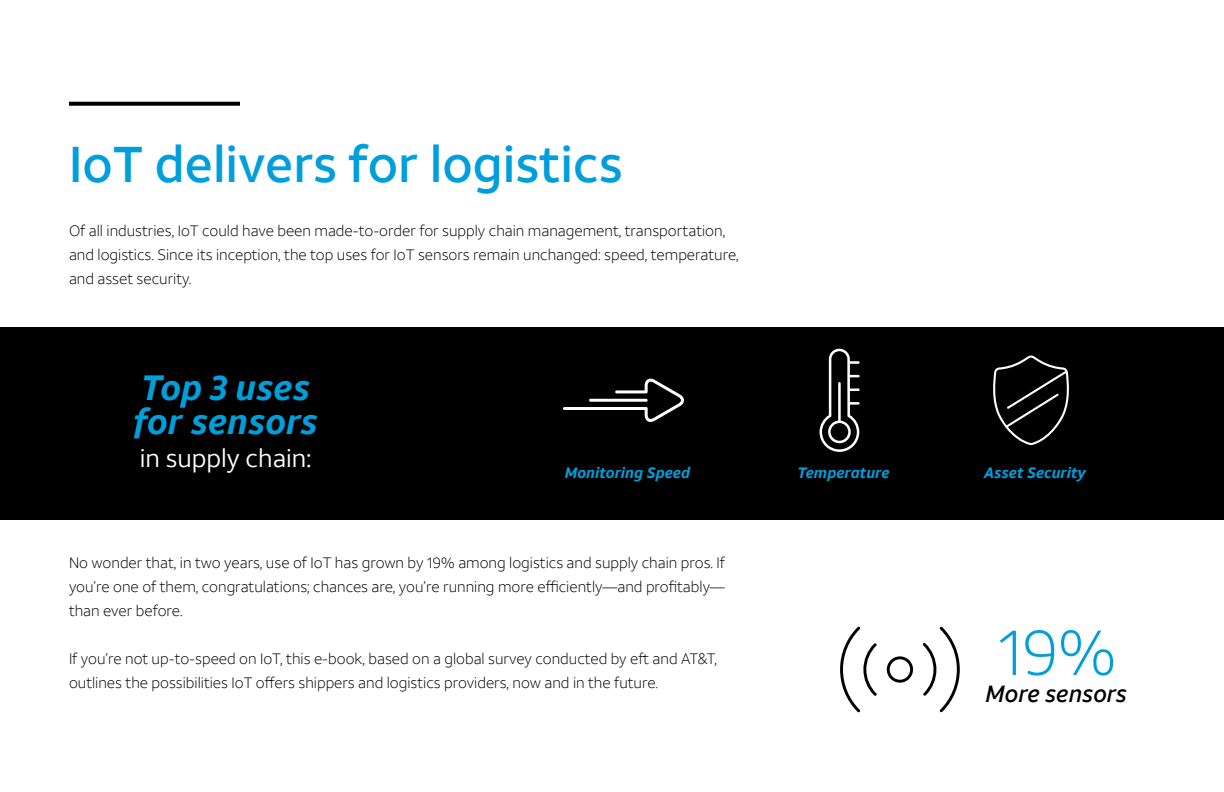
<style>
.page{position:relative;width:1224px;height:792px;background:#fff}
.page>*{position:absolute;margin:0;border:0;box-sizing:border-box;transform-origin:0 0}
.t1{font:300 64.2px "ATT Aleck Sans";color:#009fdb}
.t2{font:500 50px "ATT Aleck Sans";color:#009fdb}
.t3{font:italic 700 35px/33.4px "ATT Aleck Sans";color:#009fdb}
.t4{font:25px "ATT Aleck Sans";color:#fff}
.t5{font:italic 500 23.4px "ATT Aleck Sans";color:#000}
.t6{font:300 15px/24px "ATT Aleck Sans";color:#000}
.t7{font:italic 700 15px "ATT Aleck Sans";color:#009fdb}
</style>
<div class="page">
<svg style="left:69px;top:102px;width:171px;height:4px"></svg>
<div style="left:0;top:327px;width:1224px;height:193px;background:#000"></div>
<svg style="left:993px;top:355px;width:76px;height:90px"></svg>
<svg style="left:820px;top:349px;width:40px;height:103px"></svg>
<svg style="left:563px;top:378px;width:121px;height:44px"></svg>
<svg style="left:840px;top:627px;width:120px;height:85px"></svg>
<h2 class="t2" style="left:69px;top:133px;width:555px">IoT delivers for logistics</h2>
<p class="t6" style="left:69px;top:219px;width:671px">Of all industries, IoT could have been made-to-order for supply chain management, transportation, and logistics. Since its inception, the top uses for IoT sensors remain unchanged: speed, temperature, and asset security.</p>
<h3 class="t3" style="left:133px;top:371px;width:186px">Top 3 uses for sensors</h3>
<h3 class="t4" style="left:140px;top:443px;width:173px">in supply chain:</h3>
<p class="t7" style="left:565px;top:464px;width:127px">Monitoring Speed</p>
<p class="t7" style="left:797px;top:464px;width:94px">Temperature</p>
<p class="t7" style="left:984px;top:464px;width:104px">Asset Security</p>
<p class="t6" style="left:69px;top:551px;width:658px;text-align:justify">No wonder that, in two years, use of IoT has grown by 19% among logistics and supply chain pros. If you’re one of them, congratulations; chances are, you’re running more efficiently—and profitably— than ever before.</p>
<p class="t6" style="left:69px;top:647px;width:650px">If you’re not up-to-speed on IoT, this e-book, based on a global survey conducted by eft and AT&amp;T, outlines the possibilities IoT offers shippers and logistics providers, now and in the future.</p>
<h1 class="t1" style="left:998px;top:614px;width:121px">19%</h1>
<h3 class="t5" style="left:986px;top:679px;width:143px">More sensors</h3>
</div>
